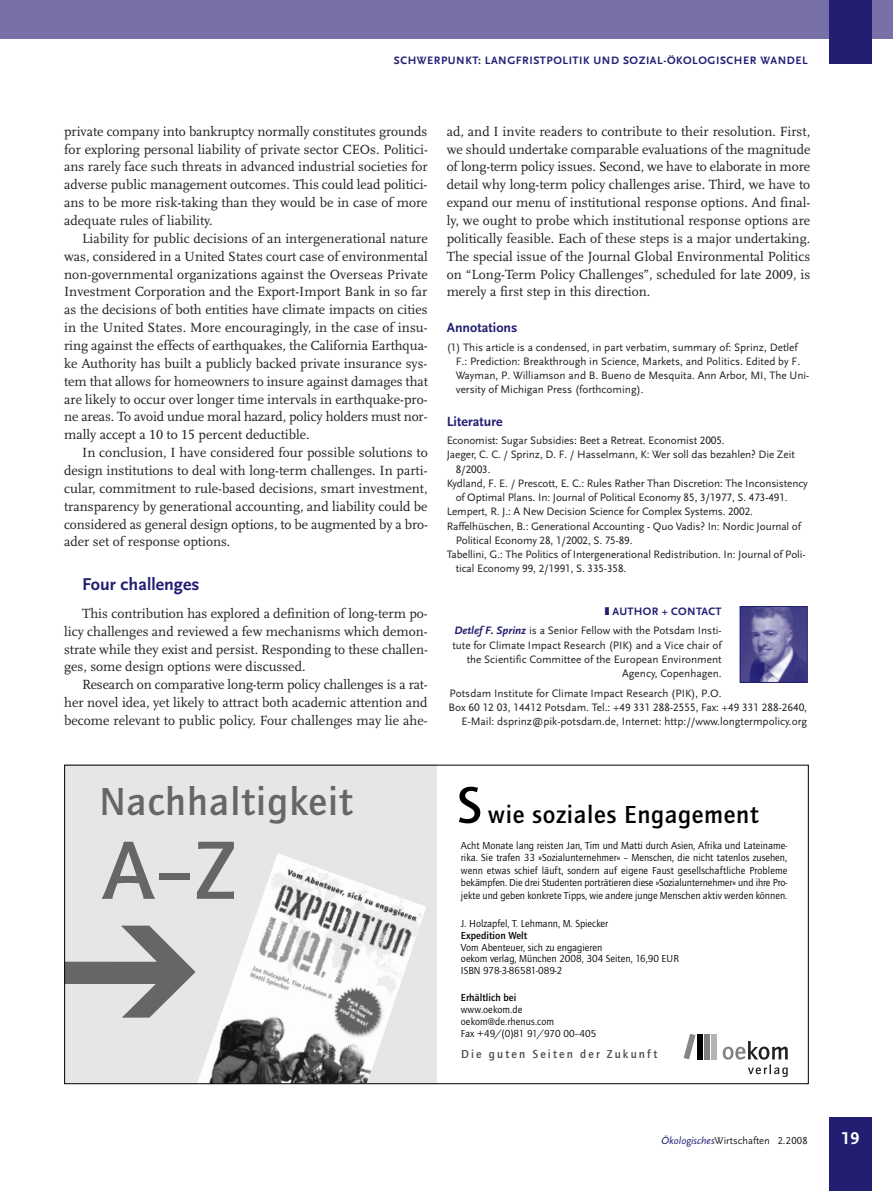
<style>
.page{position:relative;width:893px;height:1191px;background:#fff}
.page>*{position:absolute;margin:0;border:0;box-sizing:border-box;transform-origin:0 0}
.t1{font:85.5px "Quay Itc T Bold+KQLIIM";color:#666}
.t2{font:40.5px "Quay Itc T Bold+KQLIIM";letter-spacing:.03em;color:#666}
.t3{font:25.5px "Quay Itc T Bold+KQLIIM";letter-spacing:.025em;color:#000}
.t4{font:700 17.85px "Scala Sans LF";letter-spacing:.005em;color:#221e72}
.t5{font:700 17.85px "Scala Sans LF";color:#fff}
.t6{font:13.8px/17.9px "Scala LF";color:#231f20;text-align:justify}
.t7{font:700 13.8px "Scala Sans LF";letter-spacing:.005em;color:#221e72}
.t8{font:12px "Quay Itc T Bold+KQLIIM";letter-spacing:.175em;color:#4d4d4d}
.t9{font:11.25px/14.2px "Scala Sans LF";color:#231f20;text-align:right}
.t10{font:700 11.25px "Scala Sans LF";letter-spacing:.05em;color:#221e72}
.t11{font:10.5px/12.5px "Quay Itc T Book+BOJVWX";color:#000}
.t12{font:10.5px "Scala Sans LF";color:#231f20}
.t13{font:10.5px "Quay Itc T Bold+KQLIIM";color:#000}
.s1{color:#221e72}
.s2{font-weight:700;color:#221e72}
.s3{font-weight:700;font-style:italic;color:#221e72}
.s4{font-size:52.5px}
.s5{font-style:italic;color:#221e72}
</style>
<div class="page">
<div style="left:0;top:1px;width:893px;height:38px;background:#7871a7"></div>
<div style="left:829px;top:1px;width:42px;height:63px;background:#221e72"></div>
<div style="left:829px;top:1117px;width:42px;height:74px;background:#221e72"></div>
<div style="left:64px;top:765px;width:372px;height:319px;background:#e6e6e6"></div>
<div style="left:711px;top:1034px;width:6px;height:25px;background:#b3b3b3"></div>
<div style="left:704px;top:1034px;width:6px;height:25px;background:#808080"></div>
<div style="left:697px;top:1034px;width:6px;height:25px;background:#000"></div>
<svg style="left:684px;top:1033px;width:11px;height:26px"></svg>
<svg style="left:723px;top:1041px;width:65px;height:36px"></svg>
<svg style="left:66px;top:925px;width:130px;height:92px"></svg>
<img style="left:198px;top:853px;width:228px;height:229px">
<img style="left:742px;top:608px;width:64px;height:73px">
<div style="left:740px;top:606px;width:68px;height:77px;border:1px solid #221e72"></div>
<p class="t10" style="left:394px;top:56px;width:415px">SCHWERPUNKT: LANGFRISTPOLITIK UND SOZIAL-ÖKOLOGISCHER WANDEL</p>
<p class="t6" style="left:64px;top:123px;width:365px">private company into bankruptcy normally constitutes grounds for exploring personal liability of private sector CEOs. Politici&shy;ans rarely face such threats in advanced industrial societies for adverse public management outcomes. This could lead politici&shy;ans to be more risk-taking than they would be in case of more adequate rules of liability.</p>
<p class="t6" style="left:64px;top:231px;width:365px;text-indent:18px">Liability for public decisions of an intergenerational nature was, considered in a United States court case of environmental non-governmental organizations against the Overseas Private Investment Corporation and the Export-Import Bank in so far as the decisions of both entities have climate impacts on cities in the United States. More encouragingly, in the case of insu&shy;ring against the effects of earthquakes, the California Earthqua&shy;ke Authority has built a publicly backed private insurance sys&shy;tem that allows for homeowners to insure against damages that are likely to occur over longer time intervals in earthquake-pro&shy;ne areas. To avoid undue moral hazard, policy holders must nor&shy;mally accept a 10 to 15 percent deductible.</p>
<p class="t6" style="left:64px;top:445px;width:365px;text-indent:18px">In conclusion, I have considered four possible solutions to design institutions to deal with long-term challenges. In parti&shy;cular, commitment to rule-based decisions, smart investment, transparency by generational accounting, and liability could be considered as general design options, to be augmented by a bro&shy;ader set of response options.</p>
<p class="t4" style="left:82px;top:577px;width:119px">Four challenges</p>
<p class="t6" style="left:64px;top:605px;width:365px;text-indent:18px">This contribution has explored a definition of long-term po&shy;licy challenges and reviewed a few mechanisms which demon&shy;strate while they exist and persist. Responding to these challen&shy;ges, some design options were discussed.</p>
<p class="t6" style="left:64px;top:677px;width:365px;text-indent:18px">Research on comparative long-term policy challenges is a rat&shy;her novel idea, yet likely to attract both academic attention and become relevant to public policy. Four challenges may lie ahe-</p>
<p class="t6" style="left:447px;top:123px;width:365px">ad, and I invite readers to contribute to their resolution. First, we should undertake comparable evaluations of the magnitude of long-term policy issues. Second, we have to elaborate in more detail why long-term policy challenges arise. Third, we have to expand our menu of institutional response options. And final&shy;ly, we ought to probe which institutional response options are politically feasible. Each of these steps is a major undertaking.<br>The special issue of the Journal Global Environmental Politics on “Long-Term Policy Challenges”, scheduled for late 2009, is merely a first step in this direction.</p>
<p class="t7" style="left:447px;top:322px;width:72px">Annotations</p>
<p class="t9" style="left:456px;top:341px;width:355px;text-align:left;text-indent:-9px">(1) This article is a condensed, in part verbatim, summary of: Sprinz, Detlef F.: Prediction: Breakthrough in Science, Markets, and Politics. Edited by F.<br>Wayman, P. Williamson and B. Bueno de Mesquita. Ann Arbor, MI, The Uni&shy;versity of Michigan Press (forthcoming).</p>
<p class="t7" style="left:447px;top:416px;width:57px">Literature</p>
<p class="t9" style="left:447px;top:434px;width:280px">Economist: Sugar Subsidies: Beet a Retreat. Economist 2005.</p>
<p class="t9" style="left:447px;top:448px;width:350px">Jaeger, C. C. / Sprinz, D. F. / Hasselmann, K: Wer soll das bezahlen? Die Zeit</p>
<p class="t9" style="left:456px;top:463px;width:36px">8/2003.</p>
<p class="t9" style="left:447px;top:477px;width:363px">Kydland, F. E. / Prescott, E. C.: Rules Rather Than Discretion: The Inconsistency</p>
<p class="t9" style="left:456px;top:491px;width:334px">of Optimal Plans. In: Journal of Political Economy 85, 3/1977, S. 473-491.</p>
<p class="t9" style="left:447px;top:505px;width:308px">Lempert, R. J.: A New Decision Science for Complex Systems. 2002.</p>
<p class="t9" style="left:447px;top:520px;width:356px">Raffelhüschen, B.: Generational Accounting - Quo Vadis? In: Nordic Journal of</p>
<p class="t9" style="left:456px;top:534px;width:178px">Political Economy 28, 1/2002, S. 75-89.</p>
<p class="t9" style="left:447px;top:548px;width:360px">Tabellini, G.: The Politics of Intergenerational Redistribution. In: Journal of Poli-</p>
<p class="t9" style="left:456px;top:562px;width:172px">tical Economy 99, 2/1991, S. 335-358.</p>
<p class="t9" style="left:454px;top:602px;width:269px;line-height:20px"><span class="s1">❚</span> <span class="s2">AUTHOR + CONTACT<br></span><span class="s3">Detlef F. Sprinz</span> is a Senior Fellow with the Potsdam Insti-</p>
<p class="t9" style="left:452px;top:639px;width:271px">tute for Climate Impact Research (PIK) and a Vice chair of the Scientific Committee of the European Environment<br>Agency, Copenhagen.</p>
<p class="t9" style="left:450px;top:687px;width:274px">Potsdam Institute for Climate Impact Research (PIK), P.O.</p>
<p class="t9" style="left:449px;top:701px;width:360px">Box 60 12 03, 14412 Potsdam. Tel.: +49 331 288-2555, Fax: +49 331 288-2640,</p>
<p class="t9" style="left:462px;top:715px;width:347px">E-Mail: dsprinz@pik-potsdam.de, Internet: http://www.longtermpolicy.org</p>
<h2 class="t2" style="left:100px;top:786px;width:255px">Nachhaltigkeit</h2>
<h1 class="t1" style="left:103px;top:839px;width:135px">A–Z</h1>
<h3 class="t3" style="left:457px;top:805px;width:303px"><span class="s4">S</span> wie soziales Engagement</h3>
<p class="t11" style="left:461px;top:840px;width:328px;text-align:justify">Acht Monate lang reisten Jan, Tim und Matti durch Asien, Afrika und Lateiname&shy;rika. Sie trafen 33 »Sozialunternehmer« – Menschen, die nicht tatenlos zusehen, wenn etwas schief läuft, sondern auf eigene Faust gesellschaftliche Probleme bekämpfen. Die drei Studenten porträtieren diese »Sozialunternehmer« und ihre Pro&shy;jekte und geben konkrete Tipps, wie andere junge Menschen aktiv werden können.</p>
<p class="t11" style="left:461px;top:918px;width:149px">J. Holzapfel, T. Lehmann, M. Spiecker</p>
<p class="t13" style="left:461px;top:931px;width:68px">Expedition Welt</p>
<p class="t11" style="left:461px;top:942px;width:219px;line-height:11.7px">Vom Abenteuer, sich zu engagieren<br>oekom verlag, München 2008, 304 Seiten, 16,90 EUR<br>ISBN 978-3-86581-089-2</p>
<p class="t13" style="left:461px;top:993px;width:57px">Erhältlich bei</p>
<p class="t11" style="left:461px;top:1004px;width:137px;line-height:12px">www.oekom.de oekom@de.rhenus.com<br>Fax +49/(0)81 91/970 00–405</p>
<p class="t8" style="left:461px;top:1049px;width:198px">Die guten Seiten der Zukunft</p>
<p class="t12" style="left:661px;top:1136px;width:148px"><span class="s5">Ökologisches</span>Wirtschaften 2.2008</p>
<p class="t5" style="left:841px;top:1130px;width:20px">19</p>
</div>
